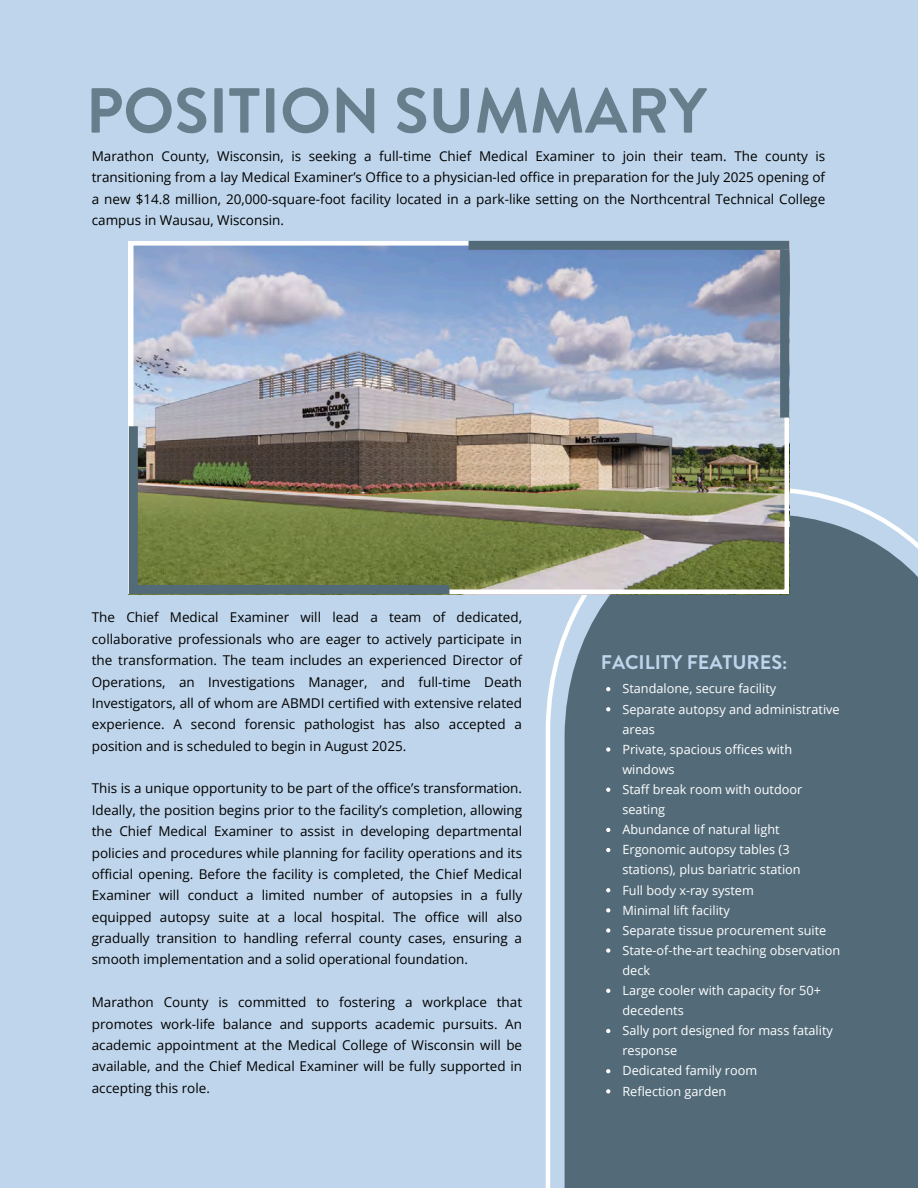
<style>
.page{position:relative;width:918px;height:1188px;background:#bfd5eb}
.page>*{position:absolute;margin:0;border:0;box-sizing:border-box;transform-origin:0 0}
.t1{font:700 63.45px "Brandon Grotesque";color:#677e8c}
.t2{font:700 19.8px "Brandon Grotesque";color:#bfd5eb}
.t3{font:13.5px/21.3px "Open Sans";color:#000;text-align:justify}
.t4{font:12.75px/20.1px "Open Sans";color:#fff}
</style>
<div class="page">
<svg style="left:546px;top:488px;width:372px;height:700px;background:#5d7482"></svg>
<img style="left:129px;top:241px;width:660px;height:353px">
<svg style="left:606px;top:687px;width:4px;height:4px"></svg>
<svg style="left:606px;top:707px;width:4px;height:4px"></svg>
<svg style="left:606px;top:747px;width:4px;height:5px"></svg>
<svg style="left:606px;top:788px;width:4px;height:4px"></svg>
<svg style="left:606px;top:828px;width:4px;height:4px"></svg>
<svg style="left:606px;top:848px;width:4px;height:4px"></svg>
<svg style="left:606px;top:888px;width:4px;height:4px"></svg>
<svg style="left:606px;top:908px;width:4px;height:4px"></svg>
<svg style="left:606px;top:928px;width:4px;height:5px"></svg>
<svg style="left:606px;top:948px;width:4px;height:5px"></svg>
<svg style="left:606px;top:989px;width:4px;height:4px"></svg>
<svg style="left:606px;top:1029px;width:4px;height:4px"></svg>
<svg style="left:606px;top:1069px;width:4px;height:4px"></svg>
<svg style="left:606px;top:1089px;width:4px;height:4px"></svg>
<svg style="left:606px;top:1109px;width:4px;height:5px"></svg>
<div style="left:129px;top:426px;width:9px;height:168px;background:#536b79"></div>
<div style="left:469px;top:241px;width:320px;height:9px;background:#536b79"></div>
<div style="left:780px;top:250px;width:9px;height:168px;background:#536b79"></div>
<div style="left:129px;top:585px;width:320px;height:9px;background:#536b79"></div>
<p class="t1" style="left:86px;top:66px;width:622px">POSITION SUMMARY</p>
<p class="t3" style="left:92px;top:145px;width:735px">Marathon County, Wisconsin, is seeking a full-time Chief Medical Examiner to join their team. The county is transitioning from a lay Medical Examiner’s Office to a physician-led office in preparation for the July 2025 opening of a new $14.8 million, 20,000-square-foot facility located in a park-like setting on the Northcentral Technical College campus in Wausau, Wisconsin.</p>
<h1 class="t3" style="left:92px;top:607px;width:432px">The Chief Medical Examiner will lead a team of dedicated, collaborative professionals who are eager to actively participate in the transformation. The team includes an experienced Director of Operations, an Investigations Manager, and full-time Death Investigators, all of whom are ABMDI certified with extensive related experience. A second forensic pathologist has also accepted a position and is scheduled to begin in August 2025.</h1>
<p class="t3" style="left:92px;top:778px;width:432px">This is a unique opportunity to be part of the office’s transformation.<br>Ideally, the position begins prior to the facility’s completion, allowing the Chief Medical Examiner to assist in developing departmental policies and procedures while planning for facility operations and its official opening. Before the facility is completed, the Chief Medical Examiner will conduct a limited number of autopsies in a fully equipped autopsy suite at a local hospital. The office will also gradually transition to handling referral county cases, ensuring a smooth implementation and a solid operational foundation.</p>
<p class="t3" style="left:92px;top:991px;width:432px">Marathon County is committed to fostering a workplace that promotes work-life balance and supports academic pursuits. An academic appointment at the Medical College of Wisconsin will be available, and the Chief Medical Examiner will be fully supported in accepting this role.</p>
<p class="t2" style="left:601px;top:648px;width:188px">FACILITY FEATURES:</p>
<p class="t4" style="left:622px;top:678px;width:155px">Standalone, secure facility</p>
<p class="t4" style="left:622px;top:699px;width:219px">Separate autopsy and administrative areas</p>
<h2 class="t4" style="left:622px;top:739px;width:171px">Private, spacious offices with windows</h2>
<p class="t4" style="left:622px;top:779px;width:181px">Staff break room with outdoor seating</p>
<p class="t4" style="left:622px;top:819px;width:159px">Abundance of natural light</p>
<p class="t4" style="left:622px;top:839px;width:180px">Ergonomic autopsy tables (3 stations), plus bariatric station</p>
<p class="t4" style="left:622px;top:880px;width:133px">Full body x-ray system</p>
<p class="t4" style="left:622px;top:900px;width:109px">Minimal lift facility</p>
<p class="t4" style="left:622px;top:920px;width:205px">Separate tissue procurement suite</p>
<p class="t4" style="left:622px;top:940px;width:219px">State-of-the-art teaching observation deck</p>
<p class="t4" style="left:622px;top:980px;width:200px">Large cooler with capacity for 50+ decedents</p>
<p class="t4" style="left:622px;top:1020px;width:212px">Sally port designed for mass fatality response</p>
<p class="t4" style="left:622px;top:1060px;width:136px">Dedicated family room</p>
<p class="t4" style="left:622px;top:1081px;width:105px">Reflection garden</p>
</div>
